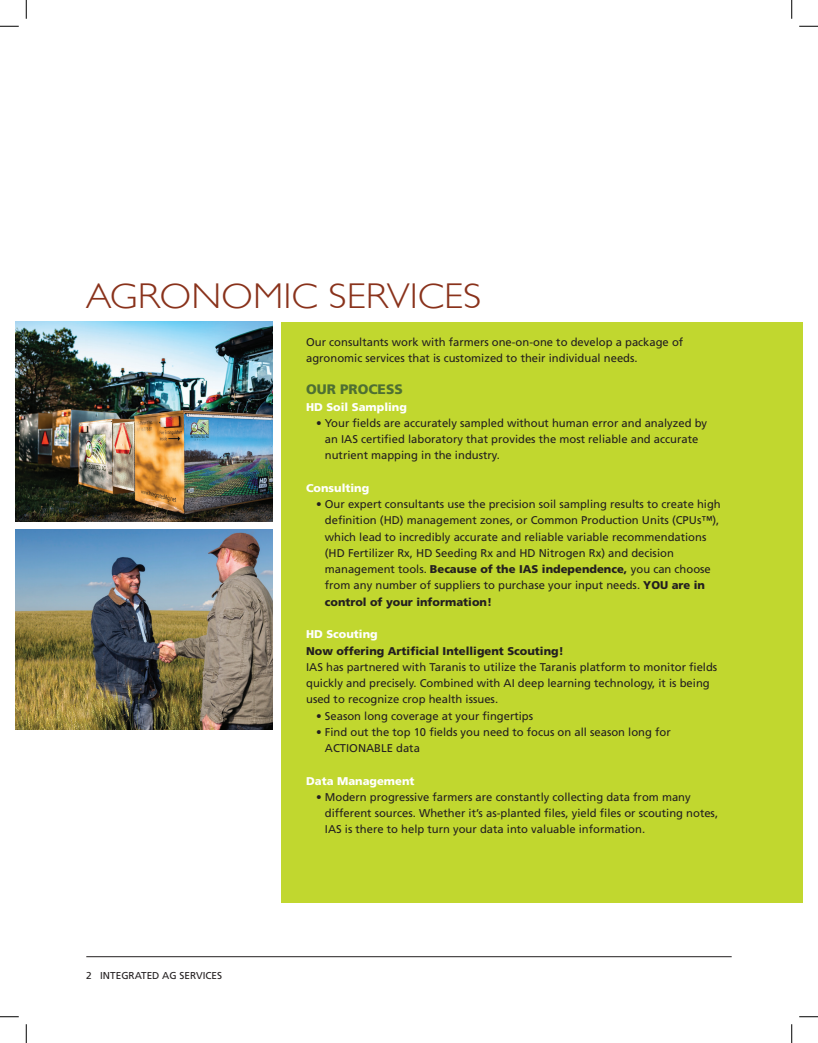
<style>
.page{position:relative;width:818px;height:1043px;background:#fff}
.page>*{position:absolute;margin:0;border:0;box-sizing:border-box;transform-origin:0 0}
.t1{font:300 35.75px "Gill Sans";color:#89321b;scale:1.08 1}
.t2{font:900 13.75px "Frutiger";color:#4e6f33}
.t3{font:11.25px/16.2px "Frutiger";color:#231f20}
.t4{font:900 11.25px "Frutiger";color:#fff}
.t5{font:900 11.25px "Frutiger";color:#231f20}
.t6{font:10px "Frutiger";color:#231f20}
.s1{font-weight:900}
</style>
<div class="page">
<hr style="left:86px;top:956px;width:645px;height:1px;background:#231f20">
<div style="left:281px;top:322px;width:521px;height:580px;background:#c1d72f"></div>
<img style="left:15px;top:529px;width:257px;height:200px">
<img style="left:15px;top:322px;width:257px;height:199px">
<svg style="left:0;top:25px;width:19px;height:2px"></svg>
<svg style="left:799px;top:25px;width:19px;height:2px"></svg>
<svg style="left:0;top:1016px;width:19px;height:1px"></svg>
<svg style="left:799px;top:1016px;width:19px;height:1px"></svg>
<svg style="left:25px;top:0;width:2px;height:19px"></svg>
<svg style="left:25px;top:1024px;width:2px;height:18px"></svg>
<svg style="left:791px;top:0;width:1px;height:19px"></svg>
<svg style="left:791px;top:1024px;width:1px;height:18px"></svg>
<h1 class="t1" style="left:86px;top:268px;width:367px">AGRONOMIC SERVICES</h1>
<p class="t6" style="left:86px;top:970px;width:137px">2 INTEGRATED AG SERVICES</p>
<p class="t3" style="left:306px;top:333px;width:378px">Our consultants work with farmers one-on-one to develop a package of agronomic services that is customized to their individual needs.</p>
<p class="t2" style="left:306px;top:381px;width:98px">OUR PROCESS</p>
<p class="t4" style="left:306px;top:400px;width:102px">HD Soil Sampling</p>
<p class="t3" style="left:325px;top:415px;width:384px;text-indent:-9px">• Your fields are accurately sampled without human error and analyzed by an IAS certified laboratory that provides the most reliable and accurate nutrient mapping in the industry.</p>
<p class="t4" style="left:306px;top:481px;width:65px">Consulting</p>
<p class="t3" style="left:325px;top:496px;width:397px;text-indent:-9px">• Our expert consultants use the precision soil sampling results to create high definition (HD) management zones, or Common Production Units (CPUs™), which lead to incredibly accurate and reliable variable recommendations (HD Fertilizer Rx, HD Seeding Rx and HD Nitrogen Rx) and decision management tools. <span class="s1">Because of the IAS independence,</span> you can choose from any number of suppliers to purchase your input needs. <span class="s1">YOU are in control of your information!</span></p>
<p class="t4" style="left:306px;top:627px;width:73px">HD Scouting</p>
<p class="t5" style="left:306px;top:643px;width:259px">Now offering Artificial Intelligent Scouting!</p>
<p class="t3" style="left:306px;top:658px;width:412px">IAS has partnered with Taranis to utilize the Taranis platform to monitor fields quickly and precisely. Combined with AI deep learning technology, it is being used to recognize crop health issues.</p>
<p class="t3" style="left:316px;top:707px;width:218px">• Season long coverage at your fingertips</p>
<p class="t3" style="left:325px;top:723px;width:347px;text-indent:-9px">• Find out the top 10 fields you need to focus on all season long for<br>ACTIONABLE data</p>
<p class="t4" style="left:306px;top:773px;width:110px">Data Management</p>
<p class="t3" style="left:325px;top:788px;width:395px;text-indent:-9px">• Modern progressive farmers are constantly collecting data from many different sources. Whether it’s as-planted files, yield files or scouting notes,<br>IAS is there to help turn your data into valuable information.</p>
</div>
